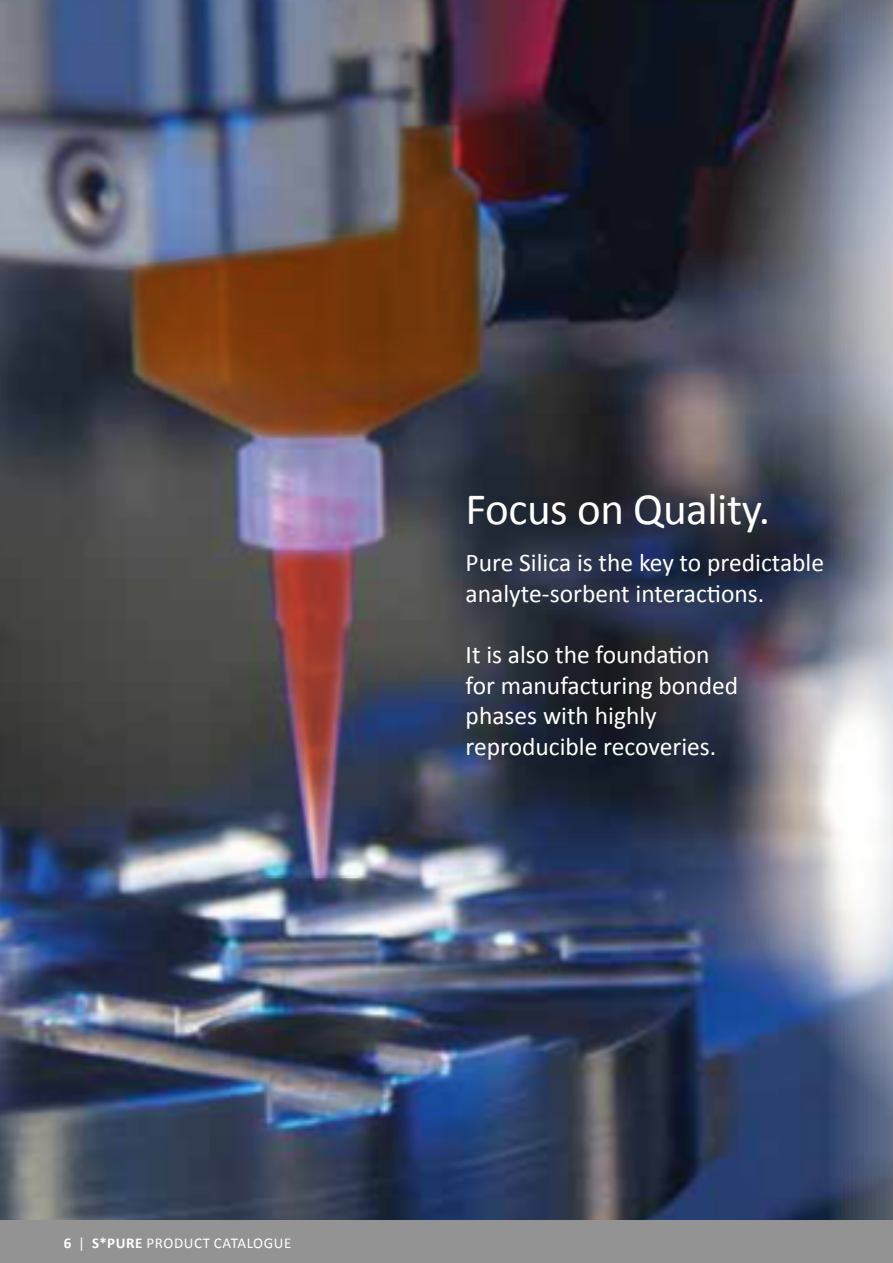
<style>
.page{position:relative;width:893px;height:1263px;background:#fff}
.page>*{position:absolute;margin:0;border:0;box-sizing:border-box;transform-origin:0 0}
.t1{font:45px "Calibri";letter-spacing:-.01em;color:#fff}
.t2{font:25.5px/30.6px "Calibri";color:#fff}
.t3{font:15px "Calibri";letter-spacing:.04em;color:#fff}
.s1{font-weight:700}
</style>
<div class="page">
<img style="left:0;top:0;width:829px;height:1220px">
<svg style="left:829px;top:1184px;width:64px;height:36px;background:#3c475c"></svg>
<svg style="left:717px;top:0;width:176px;height:663px;background:#60626f"></svg>
<img style="left:264px;top:550px;width:93px;height:327px">
<img style="left:128px;top:125px;width:352px;height:313px">
<img style="left:727px;top:393px;width:166px;height:791px">
<div style="left:0;top:1220px;width:893px;height:43px;background:#939393"></div>
<h1 class="t1" style="left:466px;top:478px;width:306px">Focus on Quality.</h1>
<p class="t2" style="left:466px;top:547px;width:360px">Pure Silica is the key to predictable analyte-sorbent interactions.</p>
<p class="t2" style="left:466px;top:639px;width:274px">It is also the foundation for manufacturing bonded phases with highly reproducible recoveries.</p>
<p class="t3" style="left:64px;top:1232px;width:229px"><span class="s1">6</span> | <span class="s1">S*PURE</span> PRODUCT CATALOGUE</p>
</div>
